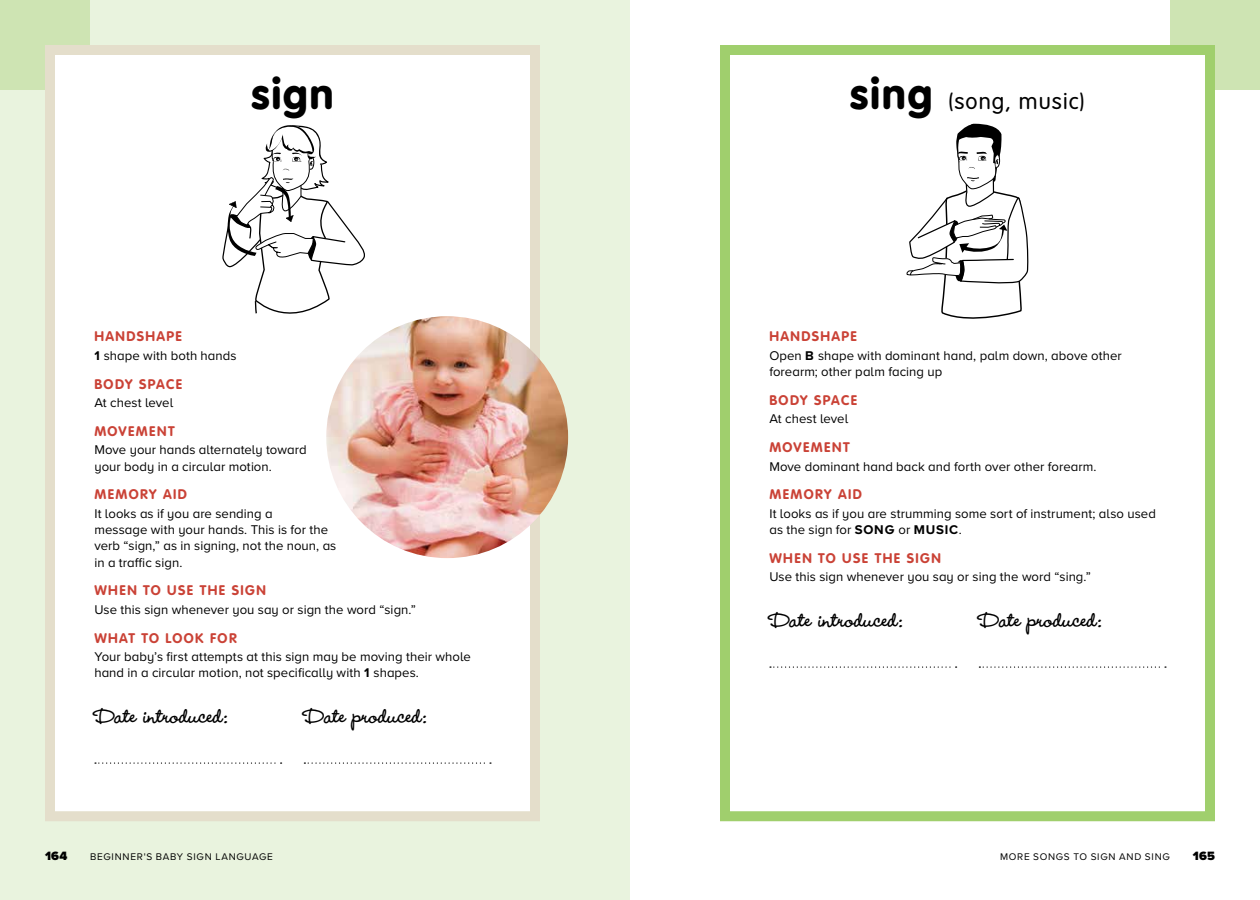
<style>
.page{position:relative;width:1260px;height:900px;background:#fff}
.page>*{position:absolute;margin:0;border:0;box-sizing:border-box;transform-origin:0 0}
.t1{font:900 42.5px "VAG Rounded Std";color:#000}
.t2{font:700 27.5px "Wendy LP Std";color:#000}
.t3{font:300 22.5px "VAG Rounded Std";letter-spacing:.05em;color:#000}
.t4{font:700 13.75px "VAG Rounded Std";letter-spacing:.1em;color:#ca4236}
.t5{font:13.12px/16.2px "Proxima Nova A";letter-spacing:.005em;color:#000}
.t6{font:900 12.5px "Proxima Nova A";letter-spacing:.02em;color:#000}
.t7{font:10px "Proxima Nova A";letter-spacing:.07em;color:#000}
.s1{font-weight:700}
.s2{font-weight:900;font-size:42.5px}
</style>
<div class="page">
<div style="left:0;top:0;width:630px;height:900px;background:#e9f3de"></div>
<div style="left:0;top:0;width:90px;height:90px;background:#cee4b3"></div>
<div style="left:1170px;top:0;width:90px;height:90px;background:#cee4b3"></div>
<div style="left:725px;top:50px;width:485px;height:766px;background:#fff"></div>
<svg style="left:770px;top:666px;width:187px;height:2px"></svg>
<svg style="left:979px;top:666px;width:187px;height:2px"></svg>
<div style="left:720px;top:45px;width:495px;height:776px;border:10px solid #a0cf6d"></div>
<div style="left:50px;top:50px;width:485px;height:766px;background:#fff"></div>
<svg style="left:95px;top:762px;width:187px;height:2px"></svg>
<svg style="left:304px;top:762px;width:187px;height:2px"></svg>
<div style="left:45px;top:45px;width:495px;height:776px;border:10px solid #e4decb"></div>
<svg style="left:222px;top:125px;width:143px;height:189px"></svg>
<svg style="left:907px;top:124px;width:121px;height:195px"></svg>
<img style="left:326px;top:316px;width:242px;height:242px;border-radius:121px">
<h1 class="t1" style="left:251px;top:68px;width:84px">sign</h1>
<p class="t4" style="left:94px;top:329px;width:89px">HANDSHAPE</p>
<p class="t5" style="left:94px;top:347px;width:144px"><span class="s1">1</span> shape with both hands</p>
<p class="t4" style="left:94px;top:376px;width:89px">BODY SPACE</p>
<p class="t5" style="left:94px;top:394px;width:80px">At chest level</p>
<p class="t4" style="left:94px;top:423px;width:82px">MOVEMENT</p>
<p class="t5" style="left:94px;top:441px;width:214px">Move your hands alternately toward your body in a circular motion.</p>
<p class="t4" style="left:94px;top:487px;width:94px">MEMORY AID</p>
<p class="t5" style="left:94px;top:505px;width:244px">It looks as if you are sending a<br>message with your hands. This is for the verb “sign,” as in signing, not the noun, as in a traffic sign.</p>
<p class="t4" style="left:94px;top:583px;width:173px">WHEN TO USE THE SIGN</p>
<p class="t5" style="left:94px;top:601px;width:323px">use this sign whenever you say or sign the word “sign.”</p>
<p class="t4" style="left:94px;top:630px;width:144px">WHAT TO LOOK FOR</p>
<p class="t5" style="left:94px;top:648px;width:378px">Your baby’s first attempts at this sign may be moving their whole hand in a circular motion, not specifically with <span class="s1">1</span> shapes.</p>
<h2 class="t2" style="left:94px;top:699px;width:135px">Date introduced:</h2>
<h2 class="t2" style="left:304px;top:699px;width:125px">Date produced:</h2>
<h3 class="t3" style="left:850px;top:88px;width:236px"><span class="s2">sing</span> (song, music)</h3>
<p class="t4" style="left:769px;top:329px;width:89px">HANDSHAPE</p>
<p class="t5" style="left:769px;top:347px;width:354px">Open <span class="s1">B</span> shape with dominant hand, palm down, above other forearm; other palm facing up</p>
<p class="t4" style="left:769px;top:392px;width:89px">BODY SPACE</p>
<p class="t5" style="left:769px;top:410px;width:80px">At chest level</p>
<p class="t4" style="left:769px;top:439px;width:82px">MOVEMENT</p>
<p class="t5" style="left:769px;top:458px;width:329px">Move dominant hand back and forth over other forearm.</p>
<p class="t4" style="left:769px;top:487px;width:94px">MEMORY AID</p>
<p class="t5" style="left:769px;top:505px;width:388px">It looks as if you are strumming some sort of instrument; also used as the sign for <span class="s1">SONG</span> or <span class="s1">MUSIC</span>.</p>
<p class="t4" style="left:769px;top:550px;width:173px">WHEN TO USE THE SIGN</p>
<p class="t5" style="left:769px;top:568px;width:323px">use this sign whenever you say or sing the word “sing.”</p>
<h2 class="t2" style="left:769px;top:603px;width:135px">Date introduced:</h2>
<h2 class="t2" style="left:979px;top:603px;width:125px">Date produced:</h2>
<p class="t6" style="left:45px;top:847px;width:24px">164</p>
<p class="t7" style="left:90px;top:850px;width:184px">BEGINNER'S BABY SIGN LANGUAGE</p>
<p class="t7" style="left:1000px;top:850px;width:171px">MORE SONGS TO SIGN AND SING</p>
<p class="t6" style="left:1193px;top:847px;width:24px">165</p>
</div>
